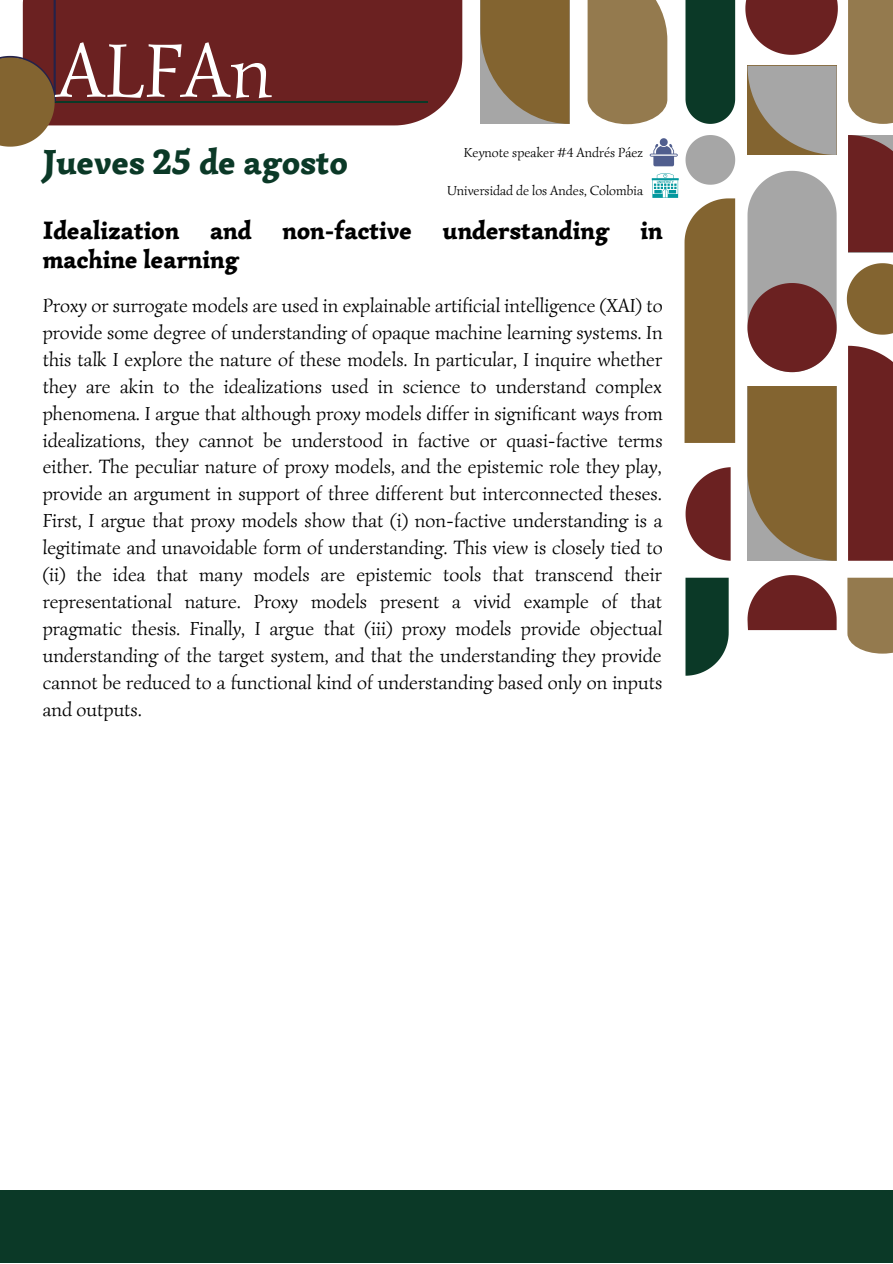
<style>
.page{position:relative;width:893px;height:1264px;background:#fff}
.page>*{position:absolute;margin:0;border:0;box-sizing:border-box;transform-origin:0 0}
.t1{font:77.7px "Simonetta";color:#fff}
.t2{font:900 35.25px "Simonetta";color:#0b3927}
.t3{font:900 25.5px/29.2px "Simonetta";color:#000}
.t4{font:19.5px/27px "Simonetta";color:#000;text-align:justify}
.t5{font:13.5px "Simonetta";color:#000}
</style>
<div class="page">
<div style="left:685px;top:0;width:50px;height:124px;background:#0b3927"></div>
<div style="left:848px;top:0;width:44px;height:124px;background:#947a4e"></div>
<svg style="left:847px;top:577px;width:45px;height:76px;background:#9a8158"></svg>
<svg style="left:587px;top:0;width:80px;height:124px;background:#9b8259"></svg>
<svg style="left:745px;top:0;width:92px;height:55px"></svg>
<svg style="left:685px;top:467px;width:45px;height:93px"></svg>
<svg style="left:747px;top:66px;width:89px;height:89px;background:#9e978b"></svg>
<svg style="left:846px;top:263px;width:46px;height:72px"></svg>
<svg style="left:747px;top:386px;width:89px;height:174px;background:#866b3d"></svg>
<svg style="left:480px;top:0;width:89px;height:124px;background:#886f44"></svg>
<svg style="left:747px;top:171px;width:89px;height:201px;background:#9a8080"></svg>
<svg style="left:747px;top:575px;width:89px;height:55px"></svg>
<div style="left:848px;top:135px;width:44px;height:117px;background:#6b2121"></div>
<div style="left:848px;top:346px;width:44px;height:214px;background:#6b2121"></div>
<div style="left:68px;top:0;width:394px;height:125px;background:#6b2121"></div>
<svg style="left:685px;top:577px;width:43px;height:98px;background:#234d3c"></svg>
<hr style="left:55px;top:101px;width:373px;height:2px;background:#0b3927">
<svg style="left:0;top:0;width:68px;height:147px"></svg>
<div style="left:0;top:1189px;width:892px;height:73px;background:#0b3927"></div>
<svg style="left:649px;top:135px;width:87px;height:308px"></svg>
<h1 class="t1" style="left:57px;top:22px;width:217px">ALFAn</h1>
<h2 class="t2" style="left:43px;top:140px;width:306px">Jueves 25 de agosto</h2>
<p class="t5" style="left:463px;top:144px;width:181px">Keynote speaker #4 Andrés Páez</p>
<p class="t5" style="left:447px;top:182px;width:197px">Universidad de los Andes, Colombia</p>
<h3 class="t3" style="left:43px;top:216px;width:621px">Idealization and non-factive understanding in machine learning</h3>
<p class="t4" style="left:43px;top:291px;width:621px">Proxy or surrogate models are used in explainable artificial intelligence (XAI) to provide some degree of understanding of opaque machine learning systems. In this talk I explore the nature of these models. In particular, I inquire whether they are akin to the idealizations used in science to understand complex phenomena. I argue that although proxy models differ in significant ways from idealizations, they cannot be understood in factive or quasi-factive terms either. The peculiar nature of proxy models, and the epistemic role they play, provide an argument in support of three different but interconnected theses.<br>First, I argue that proxy models show that (i) non-factive understanding is a legitimate and unavoidable form of understanding. This view is closely tied to (ii) the idea that many models are epistemic tools that transcend their representational nature. Proxy models present a vivid example of that pragmatic thesis. Finally, I argue that (iii) proxy models provide objectual understanding of the target system, and that the understanding they provide cannot be reduced to a functional kind of understanding based only on inputs and outputs.</p>
</div>
